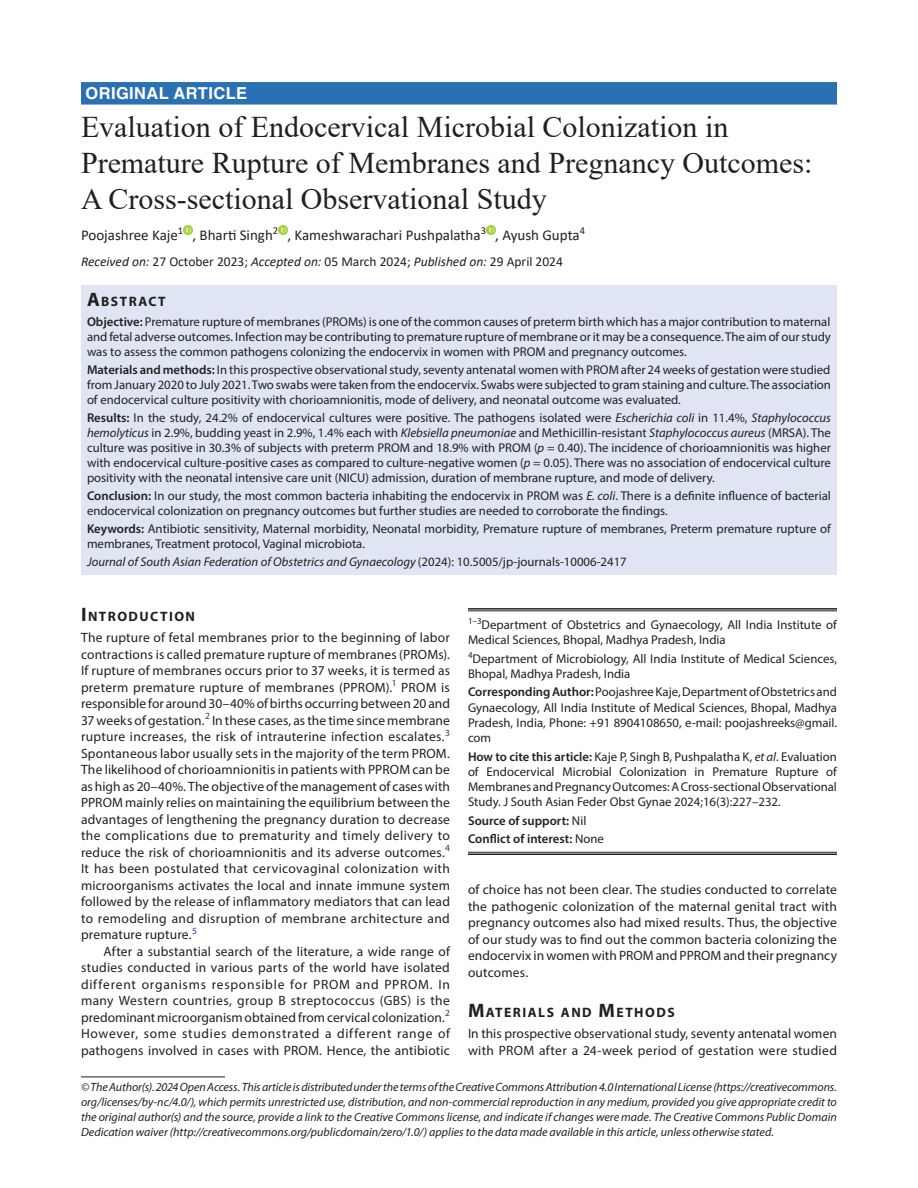
<style>
.page{position:relative;width:918px;height:1188px;background:#fff}
.page>*{position:absolute;margin:0;border:0;box-sizing:border-box;transform-origin:0 0}
.t1{font:30px/36px "Times New Roman";color:#231f20}
.ArticleType{font:700 16.5px "Helvetica LT Std";letter-spacing:.025em;color:#fff}
.AuthorName{font:15px "Calibri";color:#231f20}
.Head-1{font:700 13.65px "Myriad Pro";letter-spacing:.105em;color:#231f20}
.AbstractTitle{font:700 13.65px "Myriad Pro";letter-spacing:.105em;color:#231f20}
.Para-NoIndent{font:13.5px/16.5px "Myriad Pro";letter-spacing:.02em;color:#231f20;text-align:justify}
.Para-Indent{font:13.5px/16.5px "Myriad Pro";letter-spacing:.01em;color:#231f20;text-align:justify}
.PAS_History{font:13.5px "Calibri";color:#231f20}
.Abstract-Para-first{font:12.75px/15px "Myriad Pro";color:#231f20;text-align:justify}
.How_to_Cite{font:12.75px/15.3px "Myriad Pro";color:#231f20;text-align:justify}
.Corresponding_Author{font:12.75px/15.3px "Myriad Pro";color:#231f20;text-align:justify}
.Keywords{font:12.75px/15px "Myriad Pro";color:#231f20}
.Affiliation-first{font:12.75px/15.3px "Myriad Pro";color:#231f20}
.JT_DOI{font:italic 12.75px "Myriad Pro";color:#231f20}
.Affiliation{font:12.75px/15.3px "Myriad Pro";color:#231f20}
.COI{font:600 12.75px "Myriad Pro";color:#231f20}
.Source{font:600 12.75px "Myriad Pro";color:#231f20}
.FootNote{font:italic 12px/15px "Myriad Pro";color:#231f20;text-align:justify}
.s1{font-style:italic}
.s2{font-size:19.5px}
.s3{font-weight:600}
.s4{font-style:normal}
.s5{font-weight:400}
</style>
<div class="page">
<div style="left:81px;top:82px;width:756px;height:23px;background:#2971b2"></div>
<div style="left:81px;top:286px;width:756px;height:25px;background:#dfe5f2"></div>
<div style="left:81px;top:310px;width:756px;height:55px;background:#dfe5f2"></div>
<div style="left:81px;top:358px;width:756px;height:55px;background:#dfe5f2"></div>
<div style="left:81px;top:406px;width:756px;height:85px;background:#dfe5f2"></div>
<div style="left:81px;top:484px;width:756px;height:40px;background:#dfe5f2"></div>
<div style="left:81px;top:517px;width:756px;height:40px;background:#dfe5f2"></div>
<div style="left:81px;top:550px;width:756px;height:25px;background:#dfe5f2"></div>
<svg style="left:183px;top:225px;width:9px;height:9px"></svg>
<svg style="left:278px;top:225px;width:9px;height:9px"></svg>
<svg style="left:486px;top:225px;width:9px;height:9px"></svg>
<hr style="left:81px;top:1077px;width:144px;height:1px;background:#231f20">
<hr style="left:468px;top:608px;width:369px;height:2px;background:#231f20">
<hr style="left:468px;top:611px;width:369px;height:1px;background:#231f20">
<hr style="left:468px;top:852px;width:369px;height:1px;background:#231f20">
<hr style="left:468px;top:854px;width:369px;height:1px;background:#231f20">
<p class="ArticleType" style="left:86px;top:83px;width:163px">ORIGINAL ARTICLE</p>
<p class="t1" style="left:81px;top:108px;width:733px">Evaluation of Endocervical Microbial Colonization in<br>Premature Rupture of Membranes and Pregnancy Outcomes:<br>A Cross-sectional Observational Study</p>
<p class="AuthorName" style="left:81px;top:225px;width:506px">Poojashree Kaje<sup>1</sup> , Bharti Singh<sup>2</sup> , Kameshwarachari Pushpalatha<sup>3</sup> , Ayush Gupta<sup>4</sup></p>
<p class="PAS_History" style="left:81px;top:252px;width:483px"><span class="s1">Received on:</span> 27 October 2023; <span class="s1">Accepted on:</span> 05 March 2024; <span class="s1">Published on:</span> 29 April 2024</p>
<p class="AbstractTitle" style="left:87px;top:293px;width:80px"><span class="s2">A</span>BSTRACT</p>
<p class="Abstract-Para-first" style="left:87px;top:314px;width:745px"><span class="s3">Objective:</span> Premature rupture of membranes (PROMs) is one of the common causes of preterm birth which has a major contribution to maternal and fetal adverse outcomes. Infection may be contributing to premature rupture of membrane or it may be a consequence. The aim of our study was to assess the common pathogens colonizing the endocervix in women with PROM and pregnancy outcomes.</p>
<p class="Abstract-Para-first" style="left:87px;top:362px;width:746px"><span class="s3">Materials and methods:</span> In this prospective observational study, seventy antenatal women with PROM after 24 weeks of gestation were studied from January 2020 to July 2021. Two swabs were taken from the endocervix. Swabs were subjected to gram staining and culture. The association of endocervical culture positivity with chorioamnionitis, mode of delivery, and neonatal outcome was evaluated.</p>
<p class="Abstract-Para-first" style="left:87px;top:410px;width:746px"><span class="s3">Results:</span> In the study, 24.2% of endocervical cultures were positive. The pathogens isolated were <span class="s1">Escherichia coli</span> in 11.4%, <span class="s1">Staphylococcus hemolyticus</span> in 2.9%, budding yeast in 2.9%, 1.4% each with <span class="s1">Klebsiella pneumoniae</span> and Methicillin-resistant <span class="s1">Staphylococcus aureus</span> (MRSA). The culture was positive in 30.3% of subjects with preterm PROM and 18.9% with PROM (<span class="s1">p</span> = 0.40). The incidence of chorioamnionitis was higher with endocervical culture-positive cases as compared to culture-negative women (<span class="s1">p</span> = 0.05). There was no association of endocervical culture positivity with the neonatal intensive care unit (NICU) admission, duration of membrane rupture, and mode of delivery.</p>
<p class="Abstract-Para-first" style="left:87px;top:488px;width:745px"><span class="s3">Conclusion:</span> In our study, the most common bacteria inhabiting the endocervix in PROM was <span class="s1">E. coli</span>. There is a definite influence of bacterial endocervical colonization on pregnancy outcomes but further studies are needed to corroborate the findings.</p>
<p class="Keywords" style="left:87px;top:521px;width:745px"><span class="s3">Keywords:</span> Antibiotic sensitivity, Maternal morbidity, Neonatal morbidity, Premature rupture of membranes, Preterm premature rupture of membranes, Treatment protocol, Vaginal microbiota.</p>
<p class="JT_DOI" style="left:87px;top:554px;width:541px">Journal of South Asian Federation of Obstetrics and Gynaecology <span class="s4">(2024): 10.5005/jp-journals-10006-2417</span></p>
<p class="Head-1" style="left:81px;top:608px;width:116px"><span class="s2">I</span>NTRODUCTION</p>
<p class="Para-NoIndent" style="left:81px;top:629px;width:371px">The rupture of fetal membranes prior to the beginning of labor contractions is called premature rupture of membranes (PROMs).<br>If rupture of membranes occurs prior to 37 weeks, it is termed as preterm premature rupture of membranes (PPROM).<sup>1</sup> PROM is responsible for around 30–40% of births occurring between 20 and 37 weeks of gestation.<sup>2</sup> In these cases, as the time since membrane rupture increases, the risk of intrauterine infection escalates.<sup>3<br></sup>Spontaneous labor usually sets in the majority of the term PROM.<br>The likelihood of chorioamnionitis in patients with PPROM can be as high as 20–40%. The objective of the management of cases with PPROM mainly relies on maintaining the equilibrium between the advantages of lengthening the pregnancy duration to decrease the complications due to prematurity and timely delivery to reduce the risk of chorioamnionitis and its adverse outcomes.<sup>4<br></sup>It has been postulated that cervicovaginal colonization with microorganisms activates the local and innate immune system followed by the release of inflammatory mediators that can lead to remodeling and disruption of membrane architecture and premature rupture.<sup>5</sup></p>
<p class="Para-Indent" style="left:81px;top:943px;width:371px;text-indent:22px">After a substantial search of the literature, a wide range of studies conducted in various parts of the world have isolated different organisms responsible for PROM and PPROM. In many Western countries, group B streptococcus (GBS) is the predominant microorganism obtained from cervical colonization.<sup>2<br></sup>However, some studies demonstrated a different range of pathogens involved in cases with PROM. Hence, the antibiotic</p>
<p class="Affiliation-first" style="left:468px;top:617px;width:371px"><sup>1–3</sup>Department of Obstetrics and Gynaecology, All India Institute of<br>Medical Sciences, Bhopal, Madhya Pradesh, India</p>
<p class="Affiliation" style="left:468px;top:651px;width:371px"><sup>4</sup>Department of Microbiology, All India Institute of Medical Sciences,<br>Bhopal, Madhya Pradesh, India</p>
<p class="Corresponding_Author" style="left:468px;top:684px;width:371px"><span class="s3">Corresponding Author:</span> Poojashree Kaje, Department of Obstetrics and Gynaecology, All India Institute of Medical Sciences, Bhopal, Madhya Pradesh, India, Phone: +91 8904108650, e-mail: poojashreeks@gmail. com</p>
<p class="How_to_Cite" style="left:468px;top:748px;width:371px"><span class="s3">How to cite this article:</span> Kaje P, Singh B, Pushpalatha K, <span class="s1">et al</span>. Evaluation of Endocervical Microbial Colonization in Premature Rupture of Membranes and Pregnancy Outcomes: A Cross-sectional Observational Study. J South Asian Feder Obst Gynae 2024;16(3):227–232.</p>
<p class="Source" style="left:468px;top:812px;width:120px">Source of support: <span class="s5">Nil</span></p>
<p class="COI" style="left:468px;top:831px;width:137px">Conflict of interest: <span class="s5">None</span></p>
<p class="Para-Indent" style="left:468px;top:881px;width:371px">of choice has not been clear. The studies conducted to correlate the pathogenic colonization of the maternal genital tract with pregnancy outcomes also had mixed results. Thus, the objective of our study was to find out the common bacteria colonizing the endocervix in women with PROM and PPROM and their pregnancy outcomes.</p>
<p class="Head-1" style="left:468px;top:1004px;width:208px"><span class="s2">M</span>ATERIALS AND <span class="s2">M</span>ETHODS</p>
<p class="Para-NoIndent" style="left:468px;top:1025px;width:371px">In this prospective observational study, seventy antenatal women with PROM after a 24-week period of gestation were studied</p>
<p class="FootNote" style="left:81px;top:1079px;width:758px">© The Author(s). 2024 Open Access. This article is distributed under the terms of the Creative Commons Attribution 4.0 International License (https://creativecommons. org/licenses/by-nc/4.0/), which permits unrestricted use, distribution, and non-commercial reproduction in any medium, provided you give appropriate credit to the original author(s) and the source, provide a link to the Creative Commons license, and indicate if changes were made. The Creative Commons Public Domain Dedication waiver (http://creativecommons.org/publicdomain/zero/1.0/) applies to the data made available in this article, unless otherwise stated.</p>
</div>
